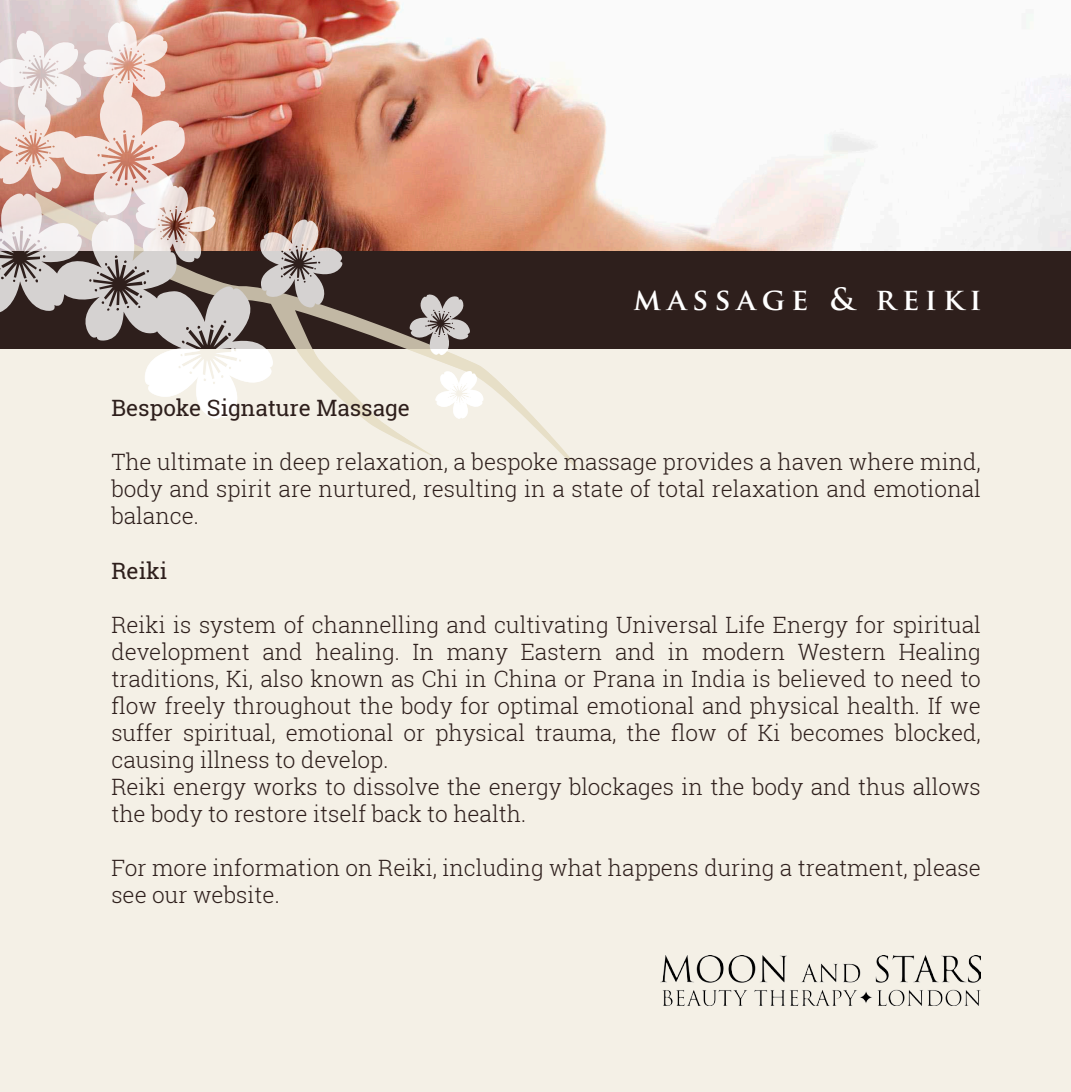
<style>
.page{position:relative;width:1071px;height:1092px;background:#fff}
.page>*{position:absolute;margin:0;border:0;box-sizing:border-box;transform-origin:0 0}
.t1{font:700 30px "Trajan Pro";letter-spacing:.2em;color:#fff}
.t2{font:300 22.5px/27px "Roboto Slab";color:#2e1f1c}
.t3{font:22.5px "Roboto Slab";color:#2e1f1c}
</style>
<div class="page">
<div style="left:0;top:0;width:1070px;height:1091px;background:#f4f0e6"></div>
<img style="left:660px;top:955px;width:320px;height:50px">
<img style="left:0;top:0;width:1069px;height:251px">
<div style="left:0;top:251px;width:1070px;height:98px;background:#2e1f1c"></div>
<svg style="left:345px;top:192px;width:235px;height:277px"></svg>
<svg style="left:407px;top:293px;width:64px;height:64px"></svg>
<svg style="left:434px;top:370px;width:50px;height:49px"></svg>
<img style="left:0;top:19px;width:345px;height:400px">
<h1 class="t1" style="left:633px;top:282px;width:349px">MASSAGE &amp; REIKI</h1>
<p class="t3" style="left:111px;top:399px;width:300px">Bespoke Signature Massage</p>
<p class="t2" style="left:111px;top:450px;width:870px;text-align:justify">The ultimate in deep relaxation, a bespoke massage provides a haven where mind, body and spirit are nurtured, resulting in a state of total relaxation and emotional balance.</p>
<p class="t3" style="left:111px;top:561px;width:57px">Reiki</p>
<p class="t2" style="left:111px;top:612px;width:870px">Reiki is system of channelling and cultivating Universal Life Energy for spiritual development and healing. In many Eastern and in modern Western Healing traditions, Ki, also known as Chi in China or Prana in India is believed to need to low freely throughout the body for optimal emotional and physical health. If we suffer spiritual, emotional or physical trauma, the low of Ki becomes blocked, causing illness to develop.<br>Reiki energy works to dissolve the energy blockages in the body and thus allows the body to restore itself back to health.</p>
<p class="t2" style="left:111px;top:855px;width:870px">For more information on Reiki, including what happens during a treatment, please see our website.</p>
</div>
